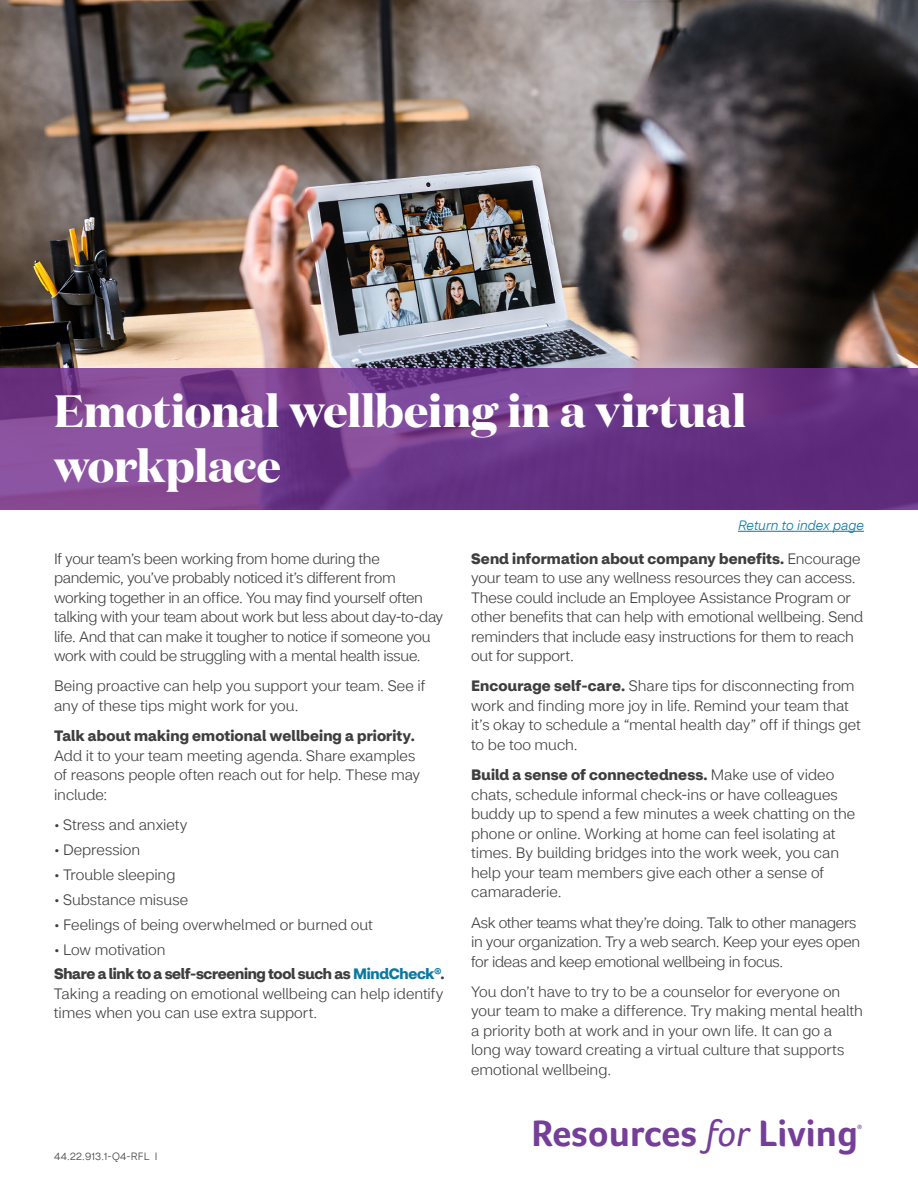
<style>
.page{position:relative;width:918px;height:1188px;background:#fff}
.page>*{position:absolute;margin:0;border:0;box-sizing:border-box;transform-origin:0 0}
.t1{font:700 45px/55.5px "Domaine Display";color:#fff}
.t2{font:700 37.8px "Foco";color:#753e98}
.Body{font:300 15px/19.5px "CVS Health Sans";letter-spacing:-.01em;color:#3e3e3f}
.Bullet_List{font:300 15px "CVS Health Sans";color:#3e3e3f}
.t3{font:italic 300 13.5px "CVS Health Sans";color:#0a79a2}
._11-Part_number__200{font:300 10.5px "CVS Health Sans";letter-spacing:.015em;color:#3e3e3f}
.t4{font:700 6.3px "Foco";color:#753e98}
.s1{font-weight:700}
.s2{font-weight:700;color:#0a79a2}
.s3{font-weight:400;font-style:italic}
</style>
<div class="page">
<img style="left:0;top:0;width:918px;height:368px">
<hr style="left:738px;top:531px;width:126px;height:1px;background:#0a79a2">
<svg style="left:0;top:368px;width:918px;height:142px;background:#723b8b"></svg>
<p class="t1" style="left:54px;top:381px;width:694px">Emotional wellbeing in a virtual workplace</p>
<p class="Body" style="left:54px;top:549px;width:391px">If your team’s been working from home during the pandemic, you’ve probably noticed it’s different from working together in an office. You may find yourself often talking with your team about work but less about day-to-day life. And that can make it tougher to notice if someone you work with could be struggling with a mental health issue.</p>
<p class="Body" style="left:54px;top:677px;width:373px">Being proactive can help you support your team. See if any of these tips might work for you.</p>
<p class="Body" style="left:54px;top:726px;width:368px"><span class="s1">Talk about making emotional wellbeing a priority.<br></span>Add it to your team meeting agenda. Share examples of reasons people often reach out for help. These may include:</p>
<p class="Bullet_List" style="left:54px;top:816px;width:135px">• Stress and anxiety</p>
<p class="Bullet_List" style="left:54px;top:841px;width:88px">• Depression</p>
<p class="Bullet_List" style="left:54px;top:866px;width:123px">• Trouble sleeping</p>
<p class="Bullet_List" style="left:54px;top:891px;width:136px">• Substance misuse</p>
<p class="Bullet_List" style="left:54px;top:915px;width:321px">• Feelings of being overwhelmed or burned out</p>
<p class="Bullet_List" style="left:54px;top:940px;width:113px">• Low motivation</p>
<p class="Body" style="left:54px;top:965px;width:392px;text-align:justify"><span class="s1">Share a link to a self-screening tool such as</span> <span class="s2">MindCheck®</span><span class="s1">.<br></span>Taking a reading on emotional wellbeing can help identify times when you can use extra support.</p>
<p class="_11-Part_number__200" style="left:54px;top:1150px;width:105px">44.22.913.1-Q4-RFL I</p>
<p class="t3" style="left:738px;top:517px;width:127px">Return to index page</p>
<p class="Body" style="left:471px;top:549px;width:394px"><span class="s1">Send information about company benefits.</span> Encourage your team to use any wellness resources they can access.<br>These could include an Employee Assistance Program or other benefits that can help with emotional wellbeing. Send reminders that include easy instructions for them to reach out for support.</p>
<p class="Body" style="left:471px;top:677px;width:391px"><span class="s1">Encourage self-care.</span> Share tips for disconnecting from work and finding more joy in life. Remind your team that it’s okay to schedule a “mental health day” off if things get to be too much.</p>
<p class="Body" style="left:471px;top:765px;width:386px"><span class="s1">Build a sense of connectedness.</span> Make use of video chats, schedule informal check-ins or have colleagues buddy up to spend a few minutes a week chatting on the phone or online. Working at home can feel isolating at times. By building bridges into the work week, you can help your team members give each other a sense of camaraderie.</p>
<p class="Body" style="left:471px;top:913px;width:391px">Ask other teams what they’re doing. Talk to other managers in your organization. Try a web search. Keep your eyes open for ideas and keep emotional wellbeing in focus.</p>
<p class="Body" style="left:471px;top:982px;width:393px">You don’t have to try to be a counselor for everyone on your team to make a difference. Try making mental health a priority both at work and in your own life. It can go a long way toward creating a virtual culture that supports emotional wellbeing.</p>
<h2 class="t2" style="left:532px;top:1111px;width:328px">Resources <span class="s3">for</span> Living</h2>
<p class="t4" style="left:857px;top:1123px;width:7px">®</p>
</div>
